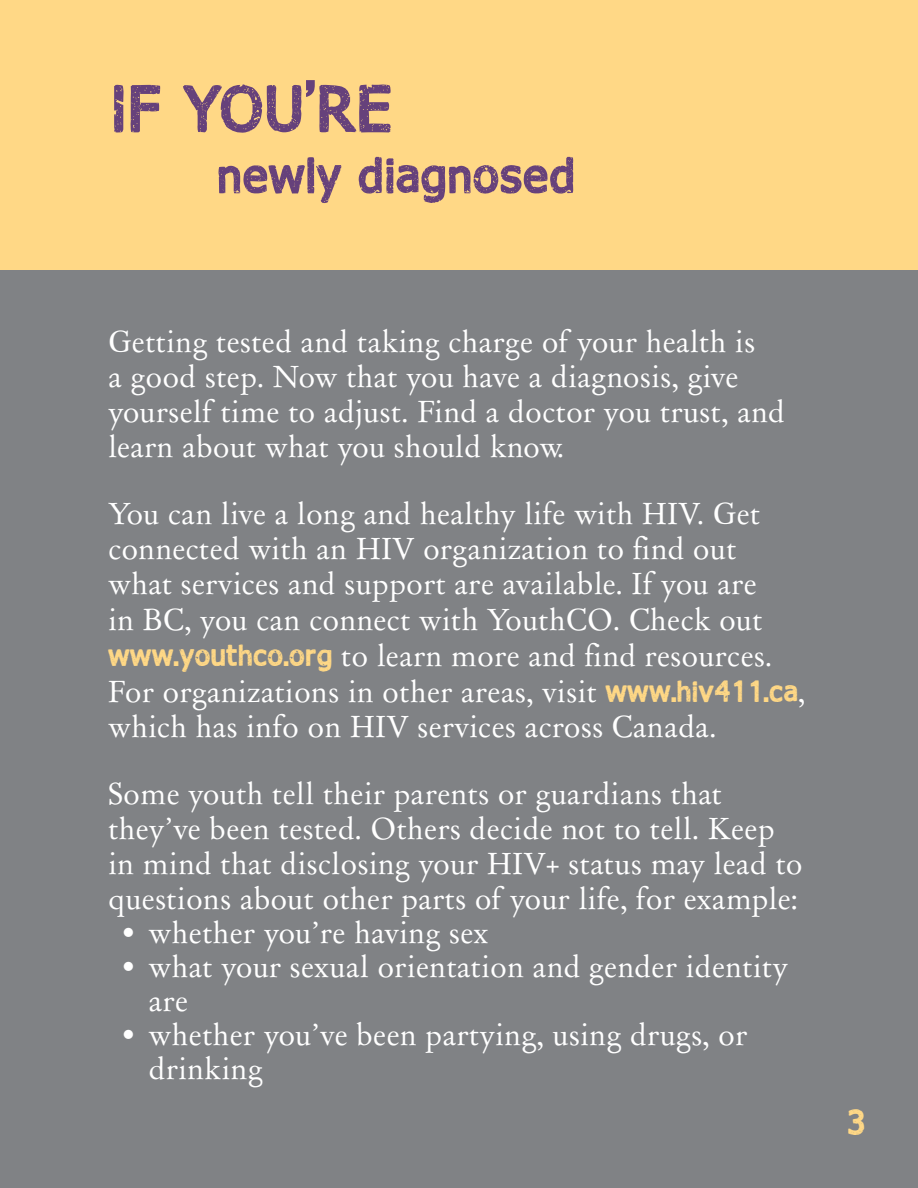
<style>
.page{position:relative;width:918px;height:1188px;background:#fff}
.page>*{position:absolute;margin:0;border:0;box-sizing:border-box;transform-origin:0 0}
.t1{font:66px "Good bye lullaby";letter-spacing:-.005em;color:#66417b}
.t2{font:51px "Good bye lullaby";color:#66417b}
.t3{font:36px "Good bye lullaby";color:#ffd886}
.t4{font:29.4px/35.1px "Day Roman";color:#fff}
.s1{font-family:"Impact"}
.s2{font-family:"Good bye lullaby";font-size:30px;color:#ffd886}
.s3{font-family:"Impact";font-size:30px;color:#ffd886}
</style>
<div class="page">
<div style="left:0;top:270px;width:918px;height:918px;background:#808285"></div>
<div style="left:0;top:0;width:918px;height:270px;background:#ffd886"></div>
<h1 class="t1" style="left:109px;top:76px;width:285px">IF YOU<span class="s1">’</span>RE</h1>
<h2 class="t2" style="left:217px;top:150px;width:359px">newly diagnosed</h2>
<p class="t4" style="left:108px;top:324px;width:678px">Getting tested and taking charge of your health is<br>a good step. Now that you have a diagnosis, give yourself time to adjust. Find a doctor you trust, and learn about what you should know.</p>
<p class="t4" style="left:108px;top:496px;width:699px">You can live a long and healthy life with HIV. Get connected with an HIV organization to find out what services and support are available. If you are<br>in BC, you can connect with YouthCO. Check out <span class="s2">www</span><span class="s3">.</span><span class="s2">youthco</span><span class="s3">.</span><span class="s2">org</span> to learn more and find resources.<br>For organizations in other areas, visit <span class="s2">www</span><span class="s3">.</span><span class="s2">hiv411</span><span class="s3">.</span><span class="s2">ca</span>, which has info on HIV services across Canada.</p>
<p class="t4" style="left:108px;top:776px;width:696px">Some youth tell their parents or guardians that they’ve been tested. Others decide not to tell. Keep in mind that disclosing your HIV+ status may lead to questions about other parts of your life, for example:</p>
<p class="t4" style="left:122px;top:915px;width:368px">• whether you’re having sex</p>
<p class="t4" style="left:149px;top:950px;width:641px;line-height:33.9px;text-indent:-27px">• what your sexual orientation and gender identity are</p>
<p class="t4" style="left:149px;top:1018px;width:600px;line-height:33.9px;text-indent:-27px">• whether you’ve been partying, using drugs, or drinking</p>
<p class="t3" style="left:847px;top:1104px;width:21px">3</p>
</div>
